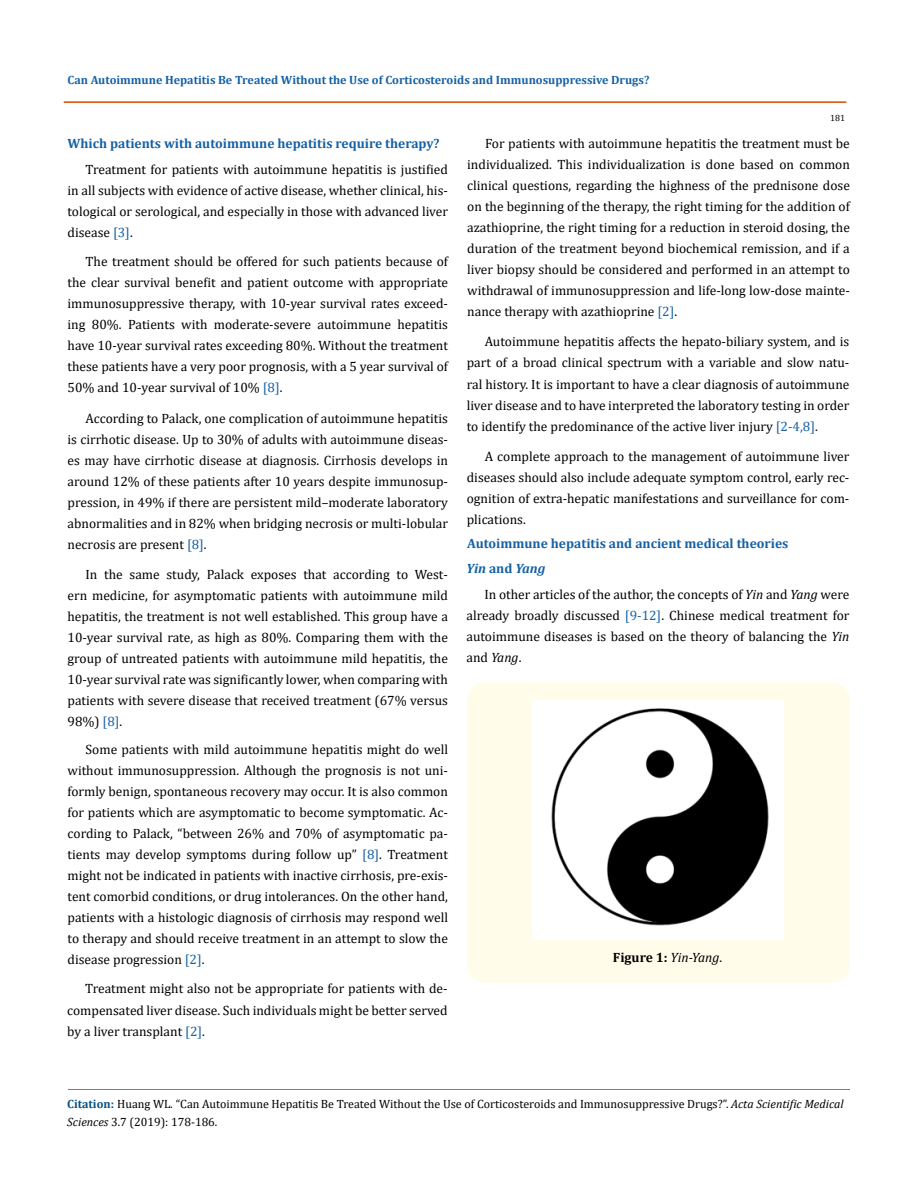
<style>
.page{position:relative;width:917px;height:1188px;background:#fff}
.page>*{position:absolute;margin:0;border:0;box-sizing:border-box;transform-origin:0 0}
.t1{font:13.5px/21px "Cambria";color:#000;text-align:justify}
.t2{font:700 13.5px "Cambria";color:#1560a6}
.t3{font:700 13.5px "Cambria";color:#000}
.t4{font:12px/18px "Cambria";color:#000}
.t5{font:700 12px "Cambria";color:#1560a6}
.t6{font:9px "Cambria";color:#000}
.s1{color:#1560a6}
.s2{font-weight:700;font-style:italic;color:#1560a6}
.s3{font-weight:700;color:#1560a6}
.s4{font-style:italic}
.s5{font-weight:400;font-style:italic}
.s6{font-weight:400}
.s7{font-weight:700;color:#035089}
</style>
<div class="page">
<hr style="left:68px;top:1090px;width:781px;height:1px;background:#e05d1a">
<div style="left:64px;top:102px;width:782px;height:1px;border:1px solid #e05d1a"></div>
<div style="left:467px;top:682px;width:382px;height:301px;background:#fffde9;border-radius:18px"></div>
<img style="left:532px;top:701px;width:251px;height:239px">
<p class="t5" style="left:67px;top:72px;width:583px">Can Autoimmune Hepatitis Be Treated Without the Use of Corticosteroids and Immunosuppressive Drugs?</p>
<p class="t6" style="left:830px;top:113px;width:16px">181</p>
<p class="t2" style="left:68px;top:134px;width:373px">Which patients with autoimmune hepatitis require therapy?</p>
<p class="t1" style="left:67px;top:159px;width:382px;text-indent:18px">Treatment for patients with autoimmune hepatitis is justified in all subjects with evidence of active disease, whether clinical, his&shy;tological or serological, and especially in those with advanced liver disease <span class="s1">[3]</span>.</p>
<p class="t1" style="left:68px;top:251px;width:382px;text-indent:18px">The treatment should be offered for such patients because of the clear survival benefit and patient outcome with appropriate immunosuppressive therapy, with 10-year survival rates exceed&shy;ing 80%. Patients with moderate-severe autoimmune hepatitis have 10-year survival rates exceeding 80%. Without the treatment these patients have a very poor prognosis, with a 5 year survival of 50% and 10-year survival of 10% <span class="s1">[8]</span>.</p>
<p class="t1" style="left:67px;top:408px;width:382px;text-indent:18px">According to Palack, one complication of autoimmune hepatitis is cirrhotic disease. Up to 30% of adults with autoimmune diseas&shy;es may have cirrhotic disease at diagnosis. Cirrhosis develops in around 12% of these patients after 10 years despite immunosup&shy;pression, in 49% if there are persistent mild–moderate laboratory abnormalities and in 82% when bridging necrosis or multi-lobular necrosis are present <span class="s1">[8]</span>.</p>
<p class="t1" style="left:67px;top:564px;width:382px;text-indent:18px">In the same study, Palack exposes that according to West&shy;ern medicine, for asymptomatic patients with autoimmune mild hepatitis, the treatment is not well established. This group have a 10-year survival rate, as high as 80%. Comparing them with the group of untreated patients with autoimmune mild hepatitis, the 10-year survival rate was significantly lower, when comparing with patients with severe disease that received treatment (67% versus 98%) <span class="s1">[8]</span>.</p>
<p class="t1" style="left:68px;top:739px;width:382px;text-indent:18px">Some patients with mild autoimmune hepatitis might do well without immunosuppression. Although the prognosis is not uni&shy;formly benign, spontaneous recovery may occur. It is also common for patients which are asymptomatic to become symptomatic. Ac&shy;cording to Palack, “between 26% and 70% of asymptomatic pa&shy;tients may develop symptoms during follow up” <span class="s1">[8]</span>. Treatment might not be indicated in patients with inactive cirrhosis, pre-exis&shy;tent comorbid conditions, or drug intolerances. On the other hand, patients with a histologic diagnosis of cirrhosis may respond well to therapy and should receive treatment in an attempt to slow the disease progression <span class="s1">[2]</span>.</p>
<p class="t1" style="left:67px;top:978px;width:382px;text-indent:18px">Treatment might also not be appropriate for patients with de&shy;compensated liver disease. Such individuals might be better served by a liver transplant <span class="s1">[2]</span>.</p>
<p class="t1" style="left:467px;top:133px;width:384px;text-indent:18px">For patients with autoimmune hepatitis the treatment must be individualized. This individualization is done based on common clinical questions, regarding the highness of the prednisone dose on the beginning of the therapy, the right timing for the addition of azathioprine, the right timing for a reduction in steroid dosing, the duration of the treatment beyond biochemical remission, and if a liver biopsy should be considered and performed in an attempt to withdrawal of immunosuppression and life-long low-dose mainte&shy;nance therapy with azathioprine <span class="s1">[2]</span>.</p>
<p class="t1" style="left:467px;top:331px;width:384px;text-indent:18px">Autoimmune hepatitis affects the hepato-biliary system, and is part of a broad clinical spectrum with a variable and slow natu&shy;ral history. It is important to have a clear diagnosis of autoimmune liver disease and to have interpreted the laboratory testing in order to identify the predominance of the active liver injury <span class="s1">[2-4,8]</span>.</p>
<p class="t1" style="left:467px;top:445px;width:384px;text-indent:18px">A complete approach to the management of autoimmune liver diseases should also include adequate symptom control, early rec&shy;ognition of extra-hepatic manifestations and surveillance for com&shy;plications.</p>
<p class="t1" style="left:484px;top:555px;width:366px;line-height:25.8px;text-indent:-18px"><span class="s2">Yin</span> <span class="s3">and</span> <span class="s2">Yang<br></span>In other articles of the author, the concepts of <span class="s4">Yin</span> and <span class="s4">Yang</span> were</p>
<p class="t1" style="left:466px;top:605px;width:384px">already broadly discussed <span class="s1">[9-12]</span>. Chinese medical treatment for autoimmune diseases is based on the theory of balancing the <span class="s4">Yin </span>and <span class="s4">Yang</span>.</p>
<p class="t2" style="left:467px;top:534px;width:323px">Autoimmune hepatitis and ancient medical theories</p>
<p class="t3" style="left:613px;top:948px;width:111px">Figure 1: <span class="s5">Yin-Yang</span><span class="s6">.</span></p>
<p class="t4" style="left:67px;top:1095px;width:778px"><span class="s7">Citation:</span> Huang WL<span class="s4">.</span> “Can Autoimmune Hepatitis Be Treated Without the Use of Corticosteroids and Immunosuppressive Drugs?”. <span class="s4">Acta Scientific Medical<br>Sciences</span> 3.7 (2019): 178-186.</p>
</div>
